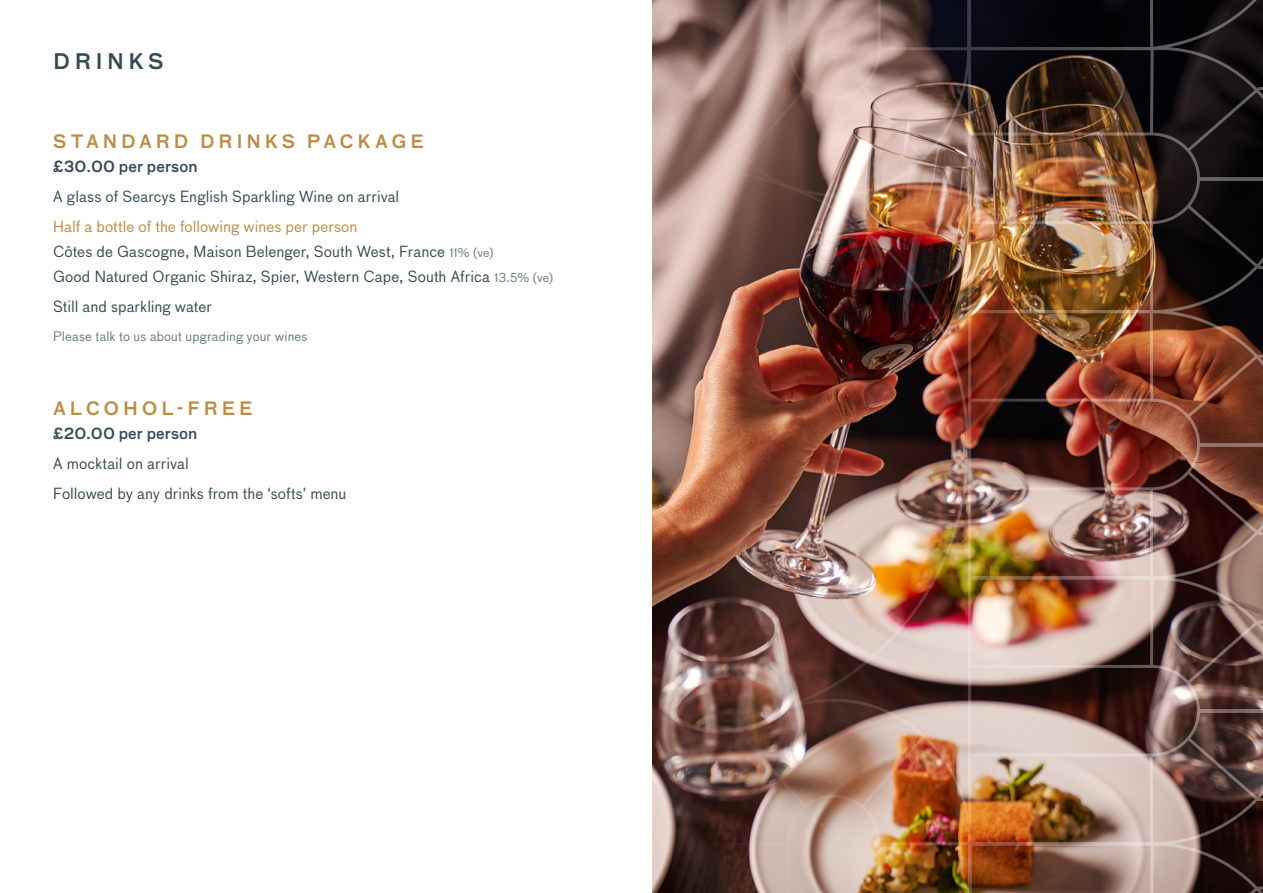
<style>
.page{position:relative;width:1263px;height:893px;background:#fff}
.page>*{position:absolute;margin:0;border:0;box-sizing:border-box;transform-origin:0 0}
.Subheading{font:500 21px "Bau OT";letter-spacing:.205em;color:#354b54}
.Subheading-2{font:500 18px "Bau OT";letter-spacing:.21em;color:#bd8b42}
.Dish__space_after{font:15px "Bau OT";letter-spacing:.005em;color:#354b54}
.Dish__space_after-2{font:15px "Bau OT";letter-spacing:.005em;color:#bd8b42}
.Dish__space_after-3{font:500 15px "Bau OT";letter-spacing:.005em;color:#354b54}
.Description{font:12.75px "Bau OT";letter-spacing:.01em;color:#647a84}
.s1{font-size:12px;color:#647a84}
</style>
<div class="page">
<img style="left:653px;top:0;width:44px;height:893px">
<img style="left:697px;top:0;width:566px;height:893px">
<p class="Subheading" style="left:53px;top:48px;width:112px">DRINKS</p>
<p class="Subheading-2" style="left:53px;top:130px;width:372px">STANDARD DRINKS PACKAGE</p>
<p class="Dish__space_after-3" style="left:53px;top:157px;width:146px">£30.00 per person</p>
<p class="Dish__space_after" style="left:53px;top:187px;width:348px">A glass of Searcys English Sparkling Wine on arrival</p>
<p class="Dish__space_after-2" style="left:53px;top:217px;width:306px">Half a bottle of the following wines per person</p>
<p class="Dish__space_after" style="left:53px;top:242px;width:442px">Côtes de Gascogne, Maison Belenger, South West, France <span class="s1">11% (ve)</span></p>
<p class="Dish__space_after" style="left:53px;top:267px;width:502px">Good Natured Organic Shiraz, Spier, Western Cape, South Africa <span class="s1">13.5% (ve)</span></p>
<p class="Dish__space_after" style="left:53px;top:297px;width:160px">Still and sparkling water</p>
<p class="Description" style="left:53px;top:328px;width:256px">Please talk to us about upgrading your wines</p>
<p class="Subheading-2" style="left:53px;top:397px;width:201px">ALCOHOL-FREE</p>
<p class="Dish__space_after-3" style="left:53px;top:424px;width:146px">£20.00 per person</p>
<p class="Dish__space_after" style="left:53px;top:454px;width:137px">A mocktail on arrival</p>
<p class="Dish__space_after" style="left:53px;top:484px;width:295px">Followed by any drinks from the ‘softs’ menu</p>
</div>
